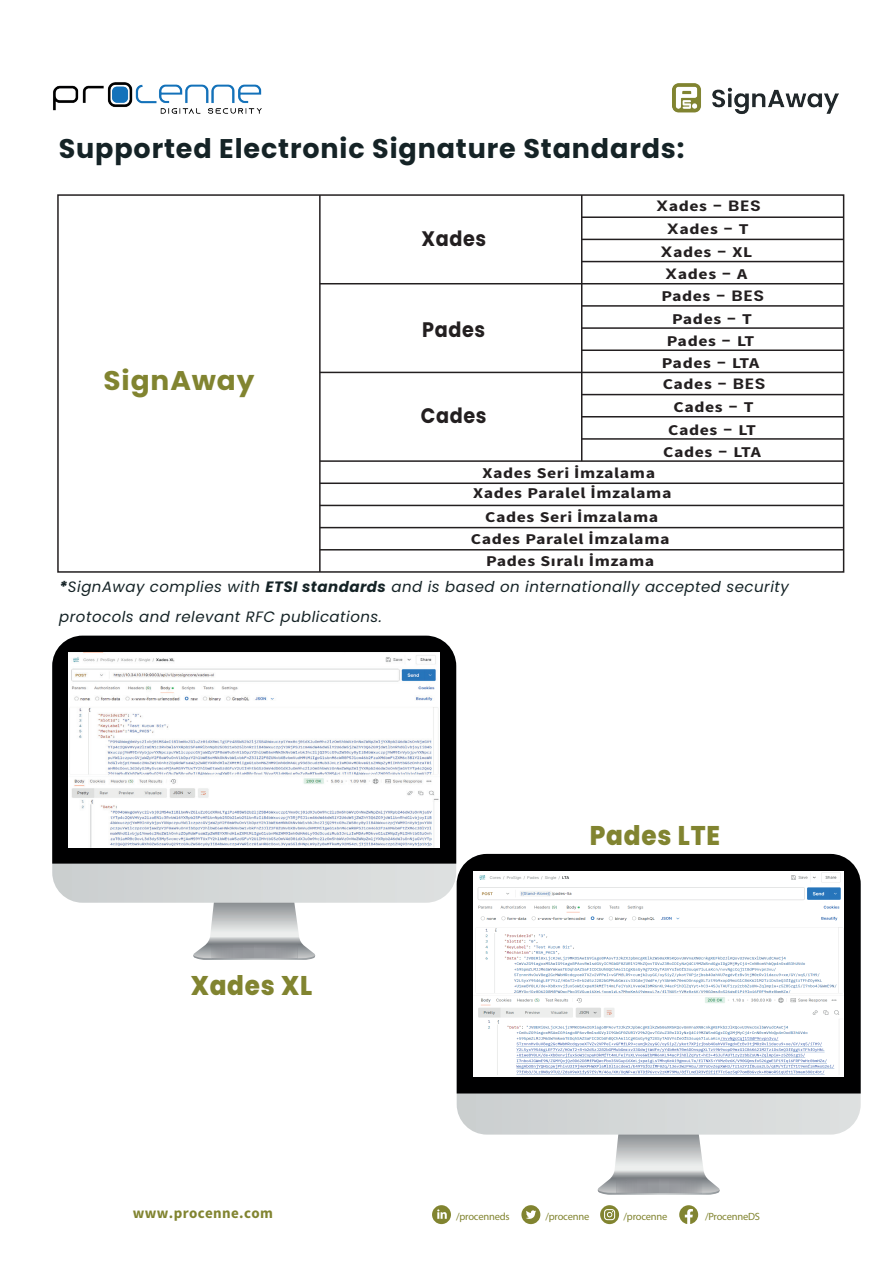
<style>
.page{position:relative;width:893px;height:1263px;background:#fff}
.page>*{position:absolute;margin:0;border:0;box-sizing:border-box;transform-origin:0 0}
.t1{font:700 27px "Poppins";letter-spacing:.03em;color:#152326}
.t2{font:800 27px "Poppins";letter-spacing:.03em;color:#818430;scale:.91 1}
.t3{font:700 27px "Poppins";letter-spacing:.03em;color:#818430;scale:1.04 1}
.t4{font:700 21px "Poppins";letter-spacing:.03em;color:#231f20;scale:.91 1}
.t5{font:700 15px/22.5px "Source Sans Pro";letter-spacing:.03em;color:#231f20;text-align:center;scale:1.18 1}
.t6{font:italic 15px/30px "Poppins";letter-spacing:.03em;color:#152326}
.t7{font:700 15px "Source Sans Pro";letter-spacing:.025em;color:#818430}
.t8{font:600 15px "Poppins";color:#231f20;scale:1.18 1}
.t9{font:10.5px "Myriad Pro";letter-spacing:-.02em;color:#818430}
.s1{font-family:"Source Sans Pro";font-weight:700}
.s2{font-family:"Poppins";font-weight:600}
.s3{font-weight:800}
.s4{font-weight:700}
</style>
<div class="page">
<img style="left:53px;top:82px;width:209px;height:32px">
<svg style="left:679px;top:1205px;width:19px;height:19px"></svg>
<svg style="left:521px;top:1205px;width:19px;height:19px"></svg>
<svg style="left:432px;top:1205px;width:19px;height:19px"></svg>
<svg style="left:600px;top:1205px;width:19px;height:19px"></svg>
<div style="left:57px;top:194px;width:787px;height:379px;border:2px solid #231f20"></div>
<hr style="left:320px;top:549px;width:524px;height:1px;background:#231f20">
<hr style="left:320px;top:527px;width:524px;height:1px;background:#231f20">
<hr style="left:320px;top:505px;width:524px;height:1px;background:#231f20">
<hr style="left:320px;top:482px;width:524px;height:2px;background:#231f20">
<hr style="left:320px;top:460px;width:524px;height:2px;background:#231f20">
<hr style="left:582px;top:438px;width:262px;height:2px;background:#231f20">
<hr style="left:582px;top:416px;width:262px;height:1px;background:#231f20">
<hr style="left:582px;top:394px;width:262px;height:1px;background:#231f20">
<hr style="left:320px;top:372px;width:524px;height:1px;background:#231f20">
<hr style="left:582px;top:349px;width:262px;height:2px;background:#231f20">
<hr style="left:582px;top:327px;width:262px;height:2px;background:#231f20">
<hr style="left:582px;top:305px;width:262px;height:2px;background:#231f20">
<hr style="left:320px;top:283px;width:524px;height:1px;background:#231f20">
<hr style="left:582px;top:261px;width:262px;height:1px;background:#231f20">
<hr style="left:582px;top:239px;width:262px;height:1px;background:#231f20">
<hr style="left:582px;top:216px;width:262px;height:2px;background:#231f20">
<hr style="left:581px;top:195px;width:1px;height:266px;background:#231f20">
<hr style="left:319px;top:195px;width:2px;height:377px;background:#231f20">
<svg style="left:193px;top:903px;width:123px;height:57px"></svg>
<svg style="left:52px;top:864px;width:404px;height:39px;background:#d6d9d9"></svg>
<svg style="left:52px;top:636px;width:404px;height:228px;background:#0c0c0d"></svg>
<img style="left:69px;top:652px;width:370px;height:196px">
<svg style="left:597px;top:1134px;width:123px;height:61px"></svg>
<svg style="left:457px;top:1093px;width:404px;height:41px;background:#d3d6d6"></svg>
<div style="left:457px;top:854px;width:404px;height:239px;background:#000001"></div>
<img style="left:474px;top:872px;width:370px;height:205px">
<img style="left:673px;top:83px;width:165px;height:31px">
<h1 class="t1" style="left:59px;top:133px;width:627px">Supported Electronic Signature Standards:</h1>
<h1 class="t3" style="left:104px;top:365px;width:147px">SignAway</h1>
<p class="t8" style="left:656px;top:197px;width:90px">X<span class="s1">ades</span> - BES</p>
<p class="t5" style="left:667px;top:219px;width:71px"><span class="s2">X</span>ades <span class="s2">-</span> T</p>
<p class="t5" style="left:660px;top:241px;width:79px"><span class="s2">X</span>ades <span class="s2">-</span> XL</p>
<p class="t5" style="left:665px;top:263px;width:71px"><span class="s2">X</span>ades <span class="s2">-</span> A</p>
<p class="t5" style="left:661px;top:285px;width:89px">Pades <span class="s2">- BES</span></p>
<p class="t5" style="left:672px;top:308px;width:69px">Pades <span class="s2">-</span> T</p>
<p class="t5" style="left:667px;top:331px;width:76px">Pades <span class="s2">-</span> LT</p>
<p class="t5" style="left:662px;top:353px;width:84px">Pades <span class="s2">-</span> LTA</p>
<p class="t5" style="left:663px;top:373px;width:89px">Cades <span class="s2">- BES<br></span>Cades <span class="s2">-</span> T<br>Cades <span class="s2">-</span> LT<br>Cades <span class="s2">-</span> LTA</p>
<p class="t5" style="left:473px;top:463px;width:169px;line-height:20.5px">Xades Seri İmzalama<br>Xades Paralel İmzalama</p>
<p class="t5" style="left:471px;top:506px;width:170px">Cades Seri İmzalama<br>Cades Paralel İmzalama<br>Pades Sıralı İmzama</p>
<h2 class="t4" style="left:421px;top:226px;width:73px">Xades</h2>
<h2 class="t4" style="left:422px;top:318px;width:71px">Pades</h2>
<h2 class="t4" style="left:421px;top:403px;width:74px">Cades</h2>
<p class="t6" style="left:59px;top:571px;width:731px"><span class="s3">*</span>SignAway complies with <span class="s4">ETSI standards</span> and is based on internationally accepted security protocols and relevant RFC publications.</p>
<h1 class="t2" style="left:191px;top:969px;width:135px">Xades XL</h1>
<h1 class="t2" style="left:590px;top:820px;width:144px">Pades LTE</h1>
<p class="t7" style="left:133px;top:1204px;width:142px">www.procenne.com</p>
<p class="t9" style="left:456px;top:1210px;width:55px">/procenneds</p>
<p class="t9" style="left:545px;top:1210px;width:45px">/procenne</p>
<p class="t9" style="left:623px;top:1210px;width:45px">/procenne</p>
<p class="t9" style="left:705px;top:1210px;width:57px">/ProcenneDS</p>
</div>
